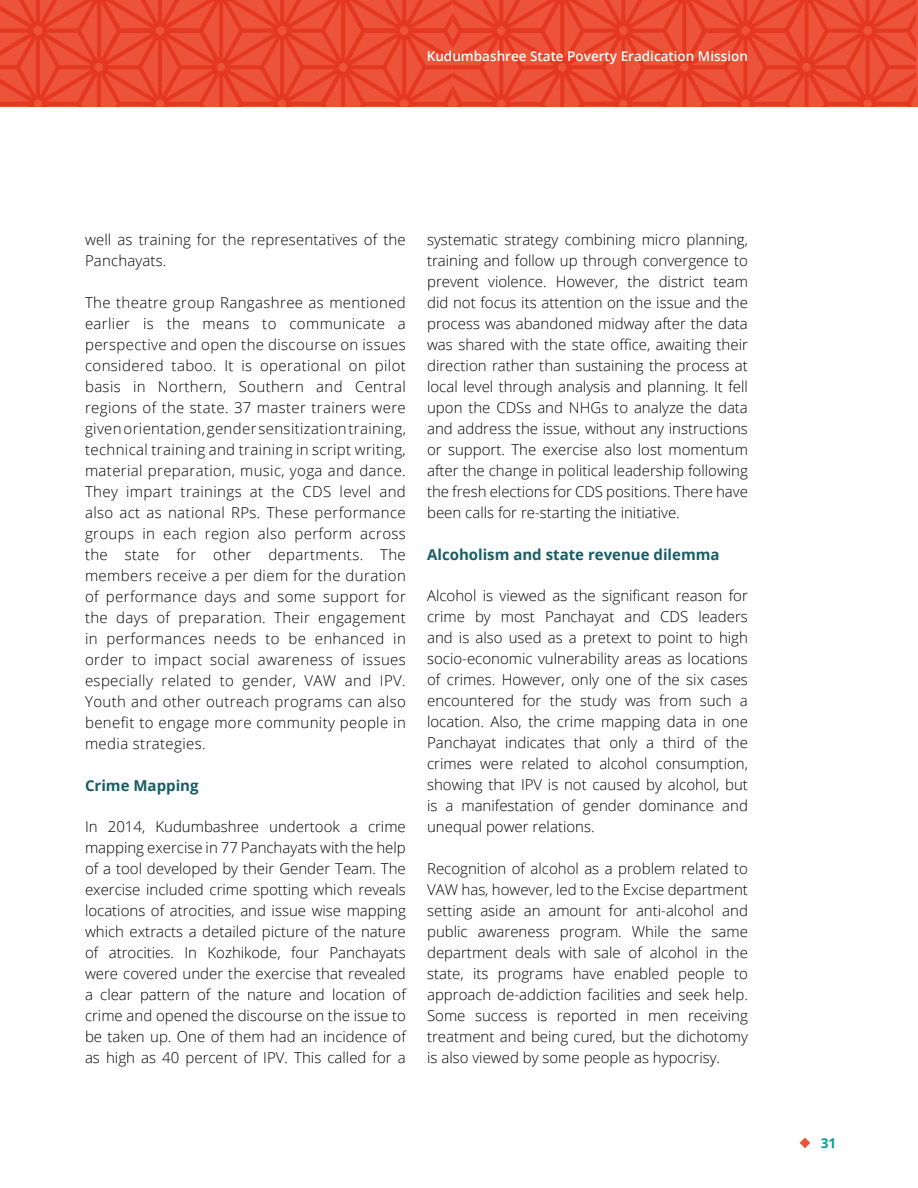
<style>
.page{position:relative;width:918px;height:1188px;background:#fff}
.page>*{position:absolute;margin:0;border:0;box-sizing:border-box;transform-origin:0 0}
.t1{font:300 15px/21px "Open Sans";color:#000;text-align:justify}
.t2{font:700 15px "Open Sans";color:#175d65}
.t3{font:600 13.5px "Open Sans";color:#fff}
.t4{font:700 13.5px "Open Sans";color:#00a39d}
</style>
<div class="page">
<svg style="left:0;top:0;width:916px;height:107px;background:#e9482f"></svg>
<svg style="left:800px;top:1138px;width:10px;height:10px"></svg>
<p class="t3" style="left:427px;top:47px;width:323px">Kudumbashree State Poverty Eradication Mission</p>
<p class="t1" style="left:85px;top:229px;width:322px">well as training for the representatives of the<br>Panchayats.</p>
<p class="t1" style="left:85px;top:292px;width:322px">The theatre group Rangashree as mentioned earlier is the means to communicate a perspective and open the discourse on issues considered taboo. It is operational on pilot basis in Northern, Southern and Central regions of the state. 37 master trainers were given orientation, gender sensitization training, technical training and training in script writing, material preparation, music, yoga and dance.<br>They impart trainings at the CDS level and also act as national RPs. These performance groups in each region also perform across the state for other departments. The members receive a per diem for the duration of performance days and some support for the days of preparation. Their engagement in performances needs to be enhanced in order to impact social awareness of issues especially related to gender, VAW and IPV.<br>Youth and other outreach programs can also benefit to engage more community people in media strategies.</p>
<p class="t2" style="left:85px;top:775px;width:115px">Crime Mapping</p>
<p class="t1" style="left:85px;top:815px;width:322px">In 2014, Kudumbashree undertook a crime mapping exercise in 77 Panchayats with the help of a tool developed by their Gender Team. The exercise included crime spotting which reveals locations of atrocities, and issue wise mapping which extracts a detailed picture of the nature of atrocities. In Kozhikode, four Panchayats were covered under the exercise that revealed a clear pattern of the nature and location of crime and opened the discourse on the issue to be taken up. One of them had an incidence of as high as 40 percent of IPV. This called for a</p>
<p class="t1" style="left:427px;top:229px;width:322px">systematic strategy combining micro planning, training and follow up through convergence to prevent violence. However, the district team did not focus its attention on the issue and the process was abandoned midway after the data was shared with the state office, awaiting their direction rather than sustaining the process at local level through analysis and planning. It fell upon the CDSs and NHGs to analyze the data and address the issue, without any instructions or support. The exercise also lost momentum after the change in political leadership following the fresh elections for CDS positions. There have been calls for re-starting the initiative.</p>
<p class="t2" style="left:427px;top:544px;width:294px">Alcoholism and state revenue dilemma</p>
<p class="t1" style="left:427px;top:584px;width:322px">Alcohol is viewed as the significant reason for crime by most Panchayat and CDS leaders and is also used as a pretext to point to high socio-economic vulnerability areas as locations of crimes. However, only one of the six cases encountered for the study was from such a location. Also, the crime mapping data in one Panchayat indicates that only a third of the crimes were related to alcohol consumption, showing that IPV is not caused by alcohol, but is a manifestation of gender dominance and unequal power relations.</p>
<p class="t1" style="left:427px;top:857px;width:322px">Recognition of alcohol as a problem related to VAW has, however, led to the Excise department setting aside an amount for anti-alcohol and public awareness program. While the same department deals with sale of alcohol in the state, its programs have enabled people to approach de-addiction facilities and seek help.<br>Some success is reported in men receiving treatment and being cured, but the dichotomy is also viewed by some people as hypocrisy.</p>
<p class="t4" style="left:821px;top:1134px;width:17px">31</p>
</div>
